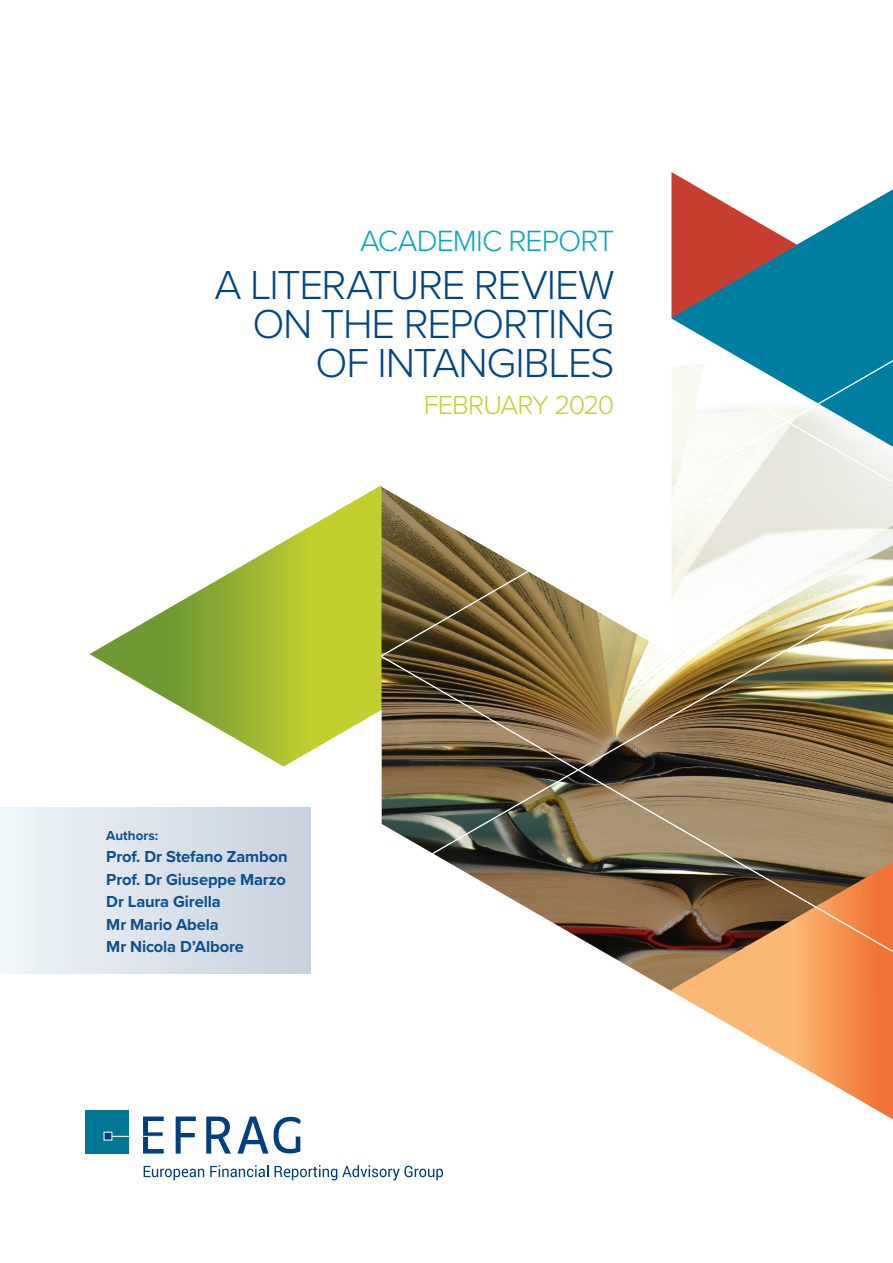
<style>
.page{position:relative;width:893px;height:1263px;background:#fff}
.page>*{position:absolute;margin:0;border:0;box-sizing:border-box;transform-origin:0 0}
.t1{font:300 42px/39px "Proxima Nova";letter-spacing:-.03em;color:#004684;text-align:right}
.t2{font:300 30.3px "Proxima Nova";letter-spacing:-.03em;color:#00a9b9}
.t3{font:300 27.15px "Proxima Nova";letter-spacing:-.04em;color:#c3cf2f}
.broodtekst{font:700 16.5px "Proxima Nova";letter-spacing:-.01em;color:#0c518e}
.broodtekst-2{font:700 13.5px "Proxima Nova";color:#0c518e}
</style>
<div class="page">
<svg style="left:676px;top:994px;width:217px;height:125px"></svg>
<svg style="left:487px;top:885px;width:406px;height:109px"></svg>
<img style="left:381px;top:189px;width:512px;height:696px">
<svg style="left:89px;top:485px;width:292px;height:323px"></svg>
<svg style="left:671px;top:172px;width:126px;height:146px"></svg>
<svg style="left:283px;top:710px;width:98px;height:114px"></svg>
<svg style="left:144px;top:1166px;width:60px;height:14px"></svg>
<svg style="left:210px;top:1165px;width:58px;height:12px"></svg>
<svg style="left:275px;top:1165px;width:168px;height:15px"></svg>
<svg style="left:143px;top:1116px;width:21px;height:37px"></svg>
<svg style="left:176px;top:1116px;width:20px;height:37px"></svg>
<svg style="left:206px;top:1116px;width:25px;height:37px"></svg>
<svg style="left:237px;top:1116px;width:64px;height:37px"></svg>
<div style="left:85px;top:1110px;width:43px;height:43px;background:#007797"></div>
<hr style="left:109px;top:1136px;width:59px;height:1px;background:#fff">
<div style="left:104px;top:1132px;width:8px;height:8px;background:#003f7c"></div>
<div style="left:0;top:808px;width:310px;height:166px;background:linear-gradient(to right,#f0f6f8,#c7d1de)"></div>
<p class="t2" style="left:360px;top:218px;width:256px">ACADEMIC REPORT</p>
<p class="t1" style="left:215px;top:263px;width:401px">A LITERATURE REVIEW<br>ON THE REPORTING<br>OF INTANGIBLES</p>
<p class="t3" style="left:424px;top:384px;width:192px">FEBRUARY 2020</p>
<p class="broodtekst-2" style="left:106px;top:825px;width:53px">Authors:</p>
<p class="broodtekst" style="left:106px;top:844px;width:183px">Prof. Dr Stefano Zambon</p>
<p class="broodtekst" style="left:106px;top:867px;width:181px">Prof. Dr Giuseppe Marzo</p>
<p class="broodtekst" style="left:106px;top:889px;width:116px">Dr Laura Girella</p>
<p class="broodtekst" style="left:106px;top:912px;width:114px">Mr Mario Abela</p>
<p class="broodtekst" style="left:106px;top:934px;width:139px">Mr Nicola D’Albore</p>
</div>
